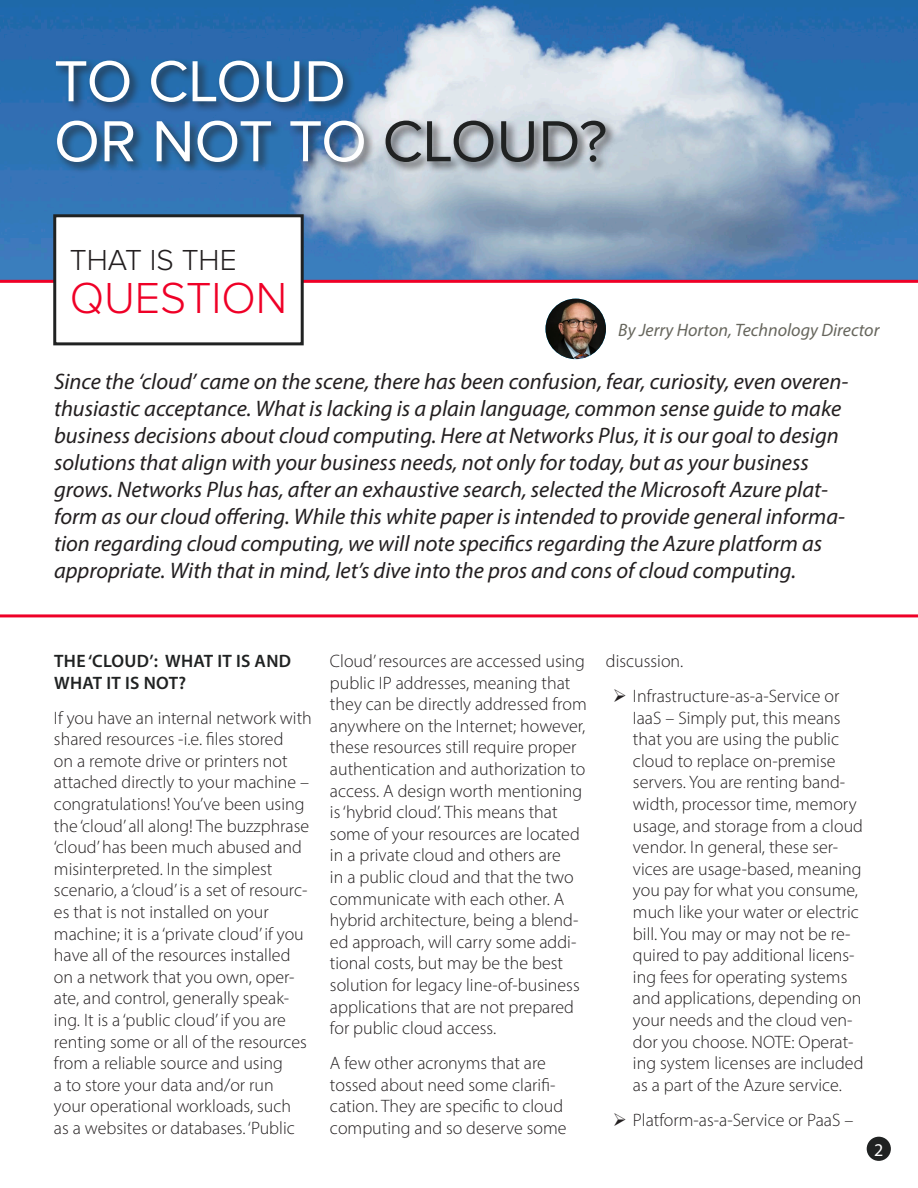
<style>
.page{position:relative;width:918px;height:1188px;background:#fff}
.page>*{position:absolute;margin:0;border:0;box-sizing:border-box;transform-origin:0 0}
.t1{font:60px/60px "Proxima Nova";color:#fff}
.t2{font:300 45px "Proxima Nova";color:#ef0027}
.t3{font:300 30px "Proxima Nova";color:#231f20}
.t4{font:italic 22.5px/27px "Myriad Pro";color:#231f20}
.t5{font:300 18px/21.6px "Myriad Pro";color:#231f20}
.t6{font:600 18px/21.6px "Myriad Pro";letter-spacing:.02em;color:#202222}
.t7{font:italic 18px "Myriad Pro";color:#67665d}
.t8{font:18px "Myriad Pro";color:#fff}
.s1{color:#202222}
</style>
<div class="page">
<img style="left:0;top:0;width:918px;height:280px">
<hr style="left:0;top:280px;width:918px;height:3px;background:#ef0027">
<div style="left:54px;top:58px;width:564px;height:116px;background:#231f20;opacity:.75"></div>
<div style="left:55px;top:216px;width:247px;height:128px;background:#fff"></div>
<div style="left:53px;top:214px;width:251px;height:131px;border:3px solid #202222"></div>
<hr style="left:0;top:614px;width:918px;height:3px;background:#ef0027">
<img style="left:546px;top:299px;width:60px;height:60px;border-radius:30px">
<div style="left:867px;top:1137px;width:24px;height:24px;background:#202222;border-radius:50%"></div>
<h1 class="t1" style="left:54px;top:54px;width:555px">TO CLOUD<br>OR NOT TO <span class="s1">CLOUD?</span></h1>
<h3 class="t3" style="left:70px;top:246px;width:168px">THAT IS THE</h3>
<h2 class="t2" style="left:70px;top:278px;width:219px">QUESTION</h2>
<p class="t7" style="left:618px;top:318px;width:263px">By Jerry Horton, Technology Director</p>
<p class="t4" style="left:54px;top:368px;width:796px">Since the ‘cloud’ came on the scene, there has been confusion, fear, curiosity, even overen&shy;thusiastic acceptance. What is lacking is a plain language, common sense guide to make business decisions about cloud computing. Here at Networks Plus, it is our goal to design solutions that align with your business needs, not only for today, but as your business grows. Networks Plus has, after an exhaustive search, selected the Microsoft Azure plat&shy;form as our cloud offering. While this white paper is intended to provide general informa&shy;tion regarding cloud computing, we will note specifics regarding the Azure platform as appropriate. With that in mind, let’s dive into the pros and cons of cloud computing.</p>
<p class="t6" style="left:54px;top:650px;width:239px">THE ‘CLOUD’: WHAT IT IS AND<br>WHAT IT IS NOT?</p>
<p class="t5" style="left:54px;top:707px;width:259px">If you have an internal network with shared resources -i.e. files stored<br>on a remote drive or printers not attached directly to your machine – congratulations! You’ve been using the ‘cloud’ all along! The buzzphrase ‘cloud’ has been much abused and misinterpreted. In the simplest scenario, a ‘cloud’ is a set of resourc&shy;es that is not installed on your machine; it is a ‘private cloud’ if you have all of the resources installed on a network that you own, oper&shy;ate, and control, generally speak&shy;ing. It is a ‘public cloud’ if you are renting some or all of the resources from a reliable source and using<br>a to store your data and/or run<br>your operational workloads, such<br>as a websites or databases. ‘Public</p>
<p class="t5" style="left:330px;top:650px;width:258px">Cloud’ resources are accessed using public IP addresses, meaning that they can be directly addressed from anywhere on the Internet; however, these resources still require proper authentication and authorization to access. A design worth mentioning is ‘hybrid cloud’. This means that some of your resources are located in a private cloud and others are<br>in a public cloud and that the two communicate with each other. A hybrid architecture, being a blend&shy;ed approach, will carry some addi&shy;tional costs, but may be the best solution for legacy line-of-business applications that are not prepared for public cloud access.</p>
<p class="t5" style="left:330px;top:1052px;width:238px">A few other acronyms that are tossed about need some clarifi&shy;cation. They are specific to cloud computing and so deserve some</p>
<p class="t5" style="left:633px;top:643px;width:208px;line-height:35.1px;text-indent:-27px">discussion.<br>Infrastructure-as-a-Service or</p>
<p class="t5" style="left:633px;top:707px;width:232px">IaaS – Simply put, this means that you are using the public cloud to replace on-premise servers. You are renting band&shy;width, processor time, memory usage, and storage from a cloud vendor. In general, these ser&shy;vices are usage-based, meaning you pay for what you consume, much like your water or electric bill. You may or may not be re&shy;quired to pay additional licens&shy;ing fees for operating systems and applications, depending on your needs and the cloud ven&shy;dor you choose. NOTE: Operat&shy;ing system licenses are included as a part of the Azure service.</p>
<p class="t5" style="left:633px;top:1109px;width:222px">Platform-as-a-Service or PaaS –</p>
<p class="t8" style="left:874px;top:1138px;width:11px">2</p>
</div>
